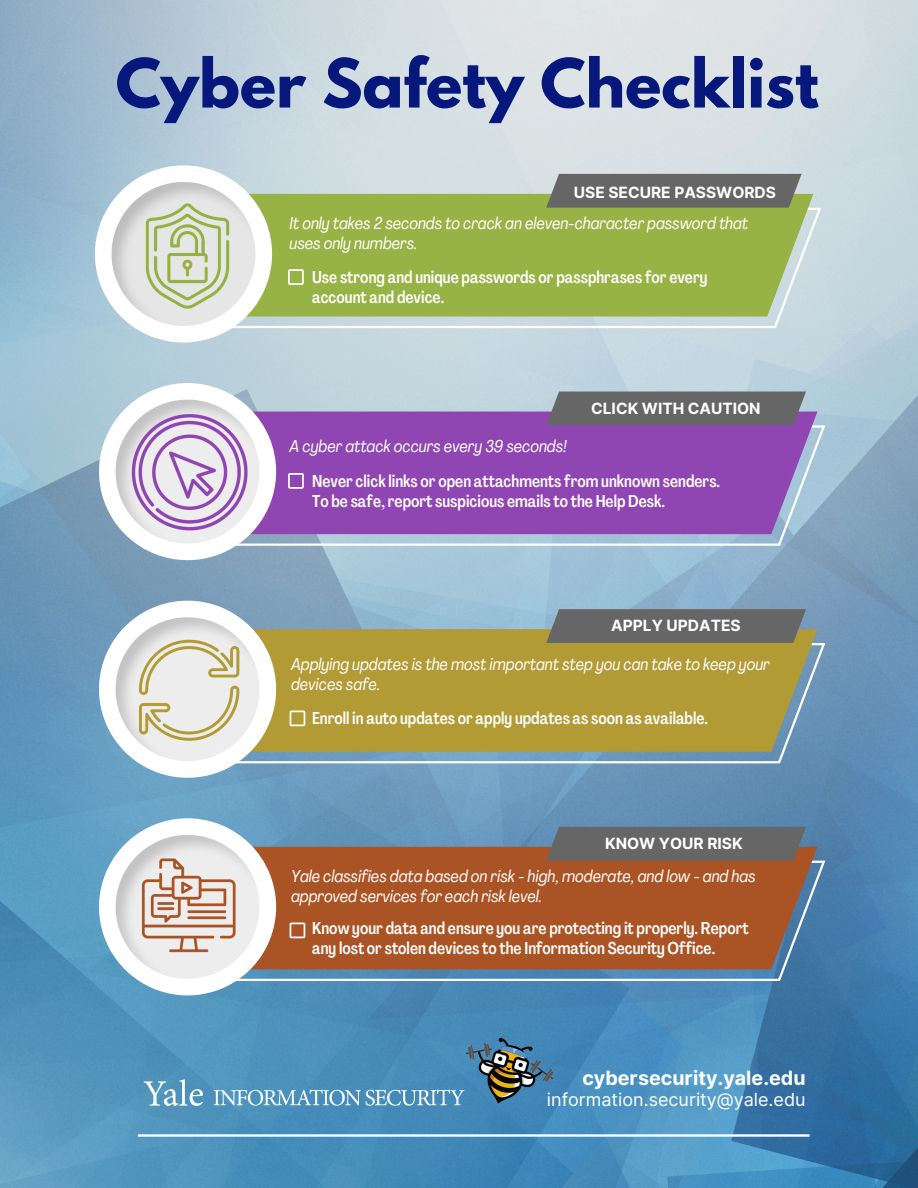
<style>
.page{position:relative;width:918px;height:1188px;background:#fff}
.page>*{position:absolute;margin:0;border:0;box-sizing:border-box;transform-origin:0 0}
.t1{font:700 60px "League Spartan";color:#06187b}
.t2{font:700 19.65px "Inter";color:#fff}
.t3{font:18px "Inter";color:#fff}
.t4{font:500 16.95px/20.2px "Agrandir Tight";color:#fff}
.t5{font:italic condensed 16.95px/20.2px "Agrandir";color:#fff}
.t6{font:700 15.45px "Inter";color:#fff}
</style>
<div class="page">
<img style="left:0;top:0;width:918px;height:1188px">
<svg style="left:276px;top:425px;width:549px;height:121px;background:#aec8da"></svg>
<svg style="left:276px;top:643px;width:549px;height:120px;background:#82a7c6"></svg>
<svg style="left:276px;top:861px;width:549px;height:120px;background:#6996bb"></svg>
<div style="left:276px;top:412px;width:541px;height:122px;background:#8f46b2"></div>
<div style="left:276px;top:629px;width:541px;height:123px;background:#b29a35"></div>
<div style="left:276px;top:847px;width:541px;height:122px;background:#aa5426"></div>
<svg style="left:97px;top:383px;width:179px;height:179px"></svg>
<svg style="left:97px;top:601px;width:179px;height:179px"></svg>
<svg style="left:97px;top:818px;width:179px;height:179px"></svg>
<div style="left:546px;top:392px;width:260px;height:33px;background:#666"></div>
<svg style="left:546px;top:609px;width:260px;height:34px;background:#686968"></svg>
<svg style="left:546px;top:827px;width:260px;height:34px;background:#686666"></svg>
<hr style="left:138px;top:1134px;width:672px;height:3px;background:#fff">
<svg style="left:272px;top:208px;width:549px;height:120px"></svg>
<div style="left:272px;top:194px;width:541px;height:123px;background:#97b245"></div>
<svg style="left:93px;top:165px;width:179px;height:179px"></svg>
<svg style="left:546px;top:174px;width:256px;height:34px;background:#6b6c68"></svg>
<img style="left:107px;top:202px;width:160px;height:107px">
<img style="left:98px;top:412px;width:182px;height:121px">
<img style="left:111px;top:639px;width:156px;height:103px">
<img style="left:116px;top:857px;width:146px;height:97px">
<svg style="left:288px;top:269px;width:16px;height:16px"></svg>
<svg style="left:288px;top:473px;width:16px;height:16px"></svg>
<svg style="left:290px;top:711px;width:15px;height:15px"></svg>
<svg style="left:290px;top:923px;width:15px;height:15px"></svg>
<img style="left:130px;top:1069px;width:329px;height:44px">
<img style="left:459px;top:1019px;width:101px;height:101px">
<h1 class="t1" style="left:116px;top:54px;width:704px">Cyber Safety Checklist</h1>
<p class="t6" style="left:574px;top:183px;width:204px">USE SECURE PASSWORDS</p>
<p class="t5" style="left:290px;top:215px;width:460px">It only takes 2 seconds to crack an eleven-character password that uses only numbers.</p>
<p class="t4" style="left:312px;top:269px;width:397px">Use strong and unique passwords or passphrases for every account and device.</p>
<p class="t6" style="left:591px;top:399px;width:171px">CLICK WITH CAUTION</p>
<p class="t5" style="left:290px;top:438px;width:279px">A cyber attack occurs every 39 seconds!</p>
<p class="t4" style="left:312px;top:472px;width:410px">Never click links or open attachments from unknown senders.<br>To be safe, report suspicious emails to the Help Desk.</p>
<p class="t6" style="left:611px;top:616px;width:131px">APPLY UPDATES</p>
<p class="t5" style="left:291px;top:656px;width:480px">Applying updates is the most important step you can take to keep your devices safe.</p>
<p class="t4" style="left:312px;top:710px;width:398px">Enroll in auto updates or apply updates as soon as available.</p>
<p class="t6" style="left:605px;top:834px;width:139px">KNOW YOUR RISK</p>
<p class="t5" style="left:291px;top:868px;width:466px">Yale classifies data based on risk - high, moderate, and low - and has approved services for each risk level.</p>
<p class="t4" style="left:312px;top:920px;width:438px">Know your data and ensure you are protecting it properly. Report any lost or stolen devices to the Information Security Office.</p>
<p class="t2" style="left:582px;top:1066px;width:225px">cybersecurity.yale.edu</p>
<p class="t3" style="left:547px;top:1089px;width:260px">information.security@yale.edu</p>
</div>
